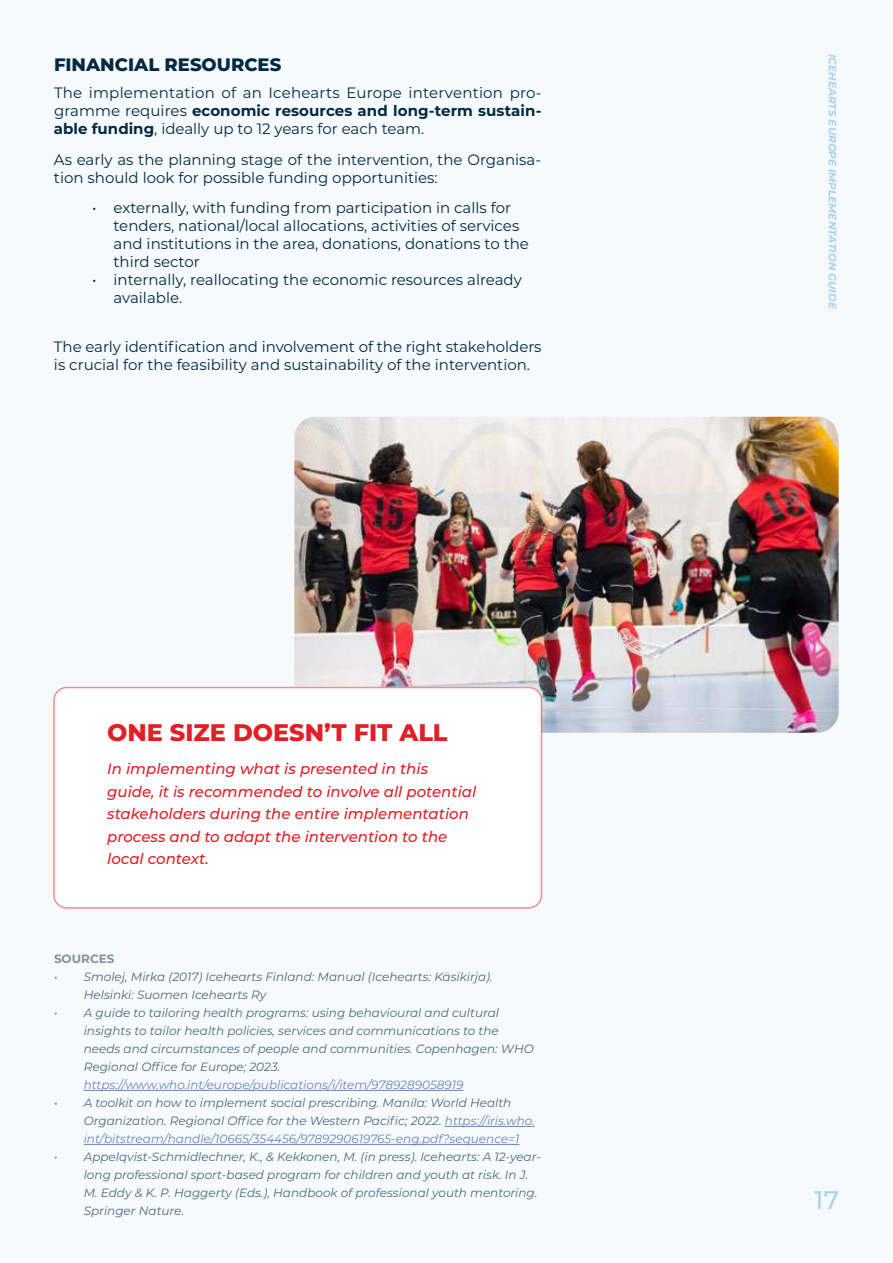
<style>
.page{position:relative;width:893px;height:1263px;background:#f6fafc}
.page>*{position:absolute;margin:0;border:0;box-sizing:border-box;transform-origin:0 0}
.t1{font:500 25.5px "Montserrat";color:#a9d2eb}
.t2{font:800 24px "Montserrat";color:#e11f25}
.t3{font:800 18px "Montserrat";color:#022944}
.t4{font:15px/18px "Montserrat";color:#022944}
.t5{font:italic 500 15px/22.5px "Montserrat";color:#e11f25}
.t6{font:italic 12px/18px "Montserrat";color:#4d697c}
.t7{font:italic 12px "Montserrat";color:#6a84b8}
.t8{font:700 12px "Montserrat";color:#8093a1}
.t9{font:italic 700 10.5px "Montserrat";color:#a9d2eb}
.s1{font-weight:700}
.s2{color:#6a84b8}
</style>
<div class="page">
<img style="left:294px;top:417px;width:545px;height:316px">
<div style="left:54px;top:687px;width:487px;height:221px;background:#fff;border-radius:13px"></div>
<hr style="left:84px;top:1090px;width:379px;height:1px;background:#6a84b8">
<hr style="left:445px;top:1126px;width:90px;height:1px;background:#6a84b8">
<hr style="left:84px;top:1144px;width:435px;height:1px;background:#6a84b8">
<div style="left:53px;top:687px;width:489px;height:222px;border:2px solid #e11f25;border-radius:13px"></div>
<h3 class="t3" style="left:54px;top:56px;width:229px">FINANCIAL RESOURCES</h3>
<p class="t4" style="left:54px;top:84px;width:489px;text-align:justify">The implementation of an Icehearts Europe intervention pro&shy;gramme requires <span class="s1">economic resources and long-term sustain&shy;able funding</span>, ideally up to 12 years for each team.</p>
<p class="t4" style="left:54px;top:151px;width:489px">As early as the planning stage of the intervention, the Organisa&shy;tion should look for possible funding opportunities:</p>
<p class="t4" style="left:114px;top:200px;width:417px;text-indent:-21px">• externally, with funding from participation in calls for tenders, national/local allocations, activities of services and institutions in the area, donations, donations to the third sector</p>
<p class="t4" style="left:114px;top:272px;width:410px;text-indent:-21px">• internally, reallocating the economic resources already available.</p>
<p class="t4" style="left:54px;top:338px;width:489px">The early identification and involvement of the right stakeholders is crucial for the feasibility and sustainability of the intervention.</p>
<h2 class="t2" style="left:107px;top:721px;width:342px">ONE SIZE DOESN’T FIT ALL</h2>
<p class="t5" style="left:107px;top:758px;width:371px">In implementing what is presented in this guide, it is recommended to involve all potential stakeholders during the entire implementation process and to adapt the intervention to the local context.</p>
<p class="t8" style="left:54px;top:953px;width:62px">SOURCES</p>
<p class="t6" style="left:84px;top:968px;width:410px;text-indent:-30px">• Smolej, Mirka (2017) Icehearts Finland: Manual (Icehearts: Käsikirja).<br>Helsinki: Suomen Icehearts Ry</p>
<p class="t6" style="left:84px;top:1004px;width:452px;text-indent:-30px">• A guide to tailoring health programs: using behavioural and cultural insights to tailor health policies, services and communications to the needs and circumstances of people and communities. Copenhagen: WHO Regional Office for Europe; 2023.</p>
<p class="t7" style="left:84px;top:1079px;width:381px">https://www.who.int/europe/publications/i/item/9789289058919</p>
<p class="t6" style="left:84px;top:1094px;width:452px;text-indent:-30px">• A toolkit on how to implement social prescribing. Manila: World Health<br>Organization. Regional Office for the Western Pacific; 2022. <span class="s2">https://iris.who. int/bitstream/handle/10665/354456/9789290619765-eng.pdf?sequence=1</span></p>
<p class="t6" style="left:84px;top:1148px;width:459px;text-indent:-30px">• Appelqvist-Schmidlechner, K., &amp; Kekkonen, M. (in press). Icehearts: A 12-year&shy;long professional sport-based program for children and youth at risk. In J.<br>M. Eddy &amp; K. P. Haggerty (Eds.), Handbook of professional youth mentoring.<br>Springer Nature.</p>
<p class="t9" style="left:839px;top:54px;width:256px;rotate:90deg">ICEHEARTS EUROPE IMPLEMENTATION GUIDE</p>
<h1 class="t1" style="left:814px;top:1186px;width:26px">17</h1>
</div>
